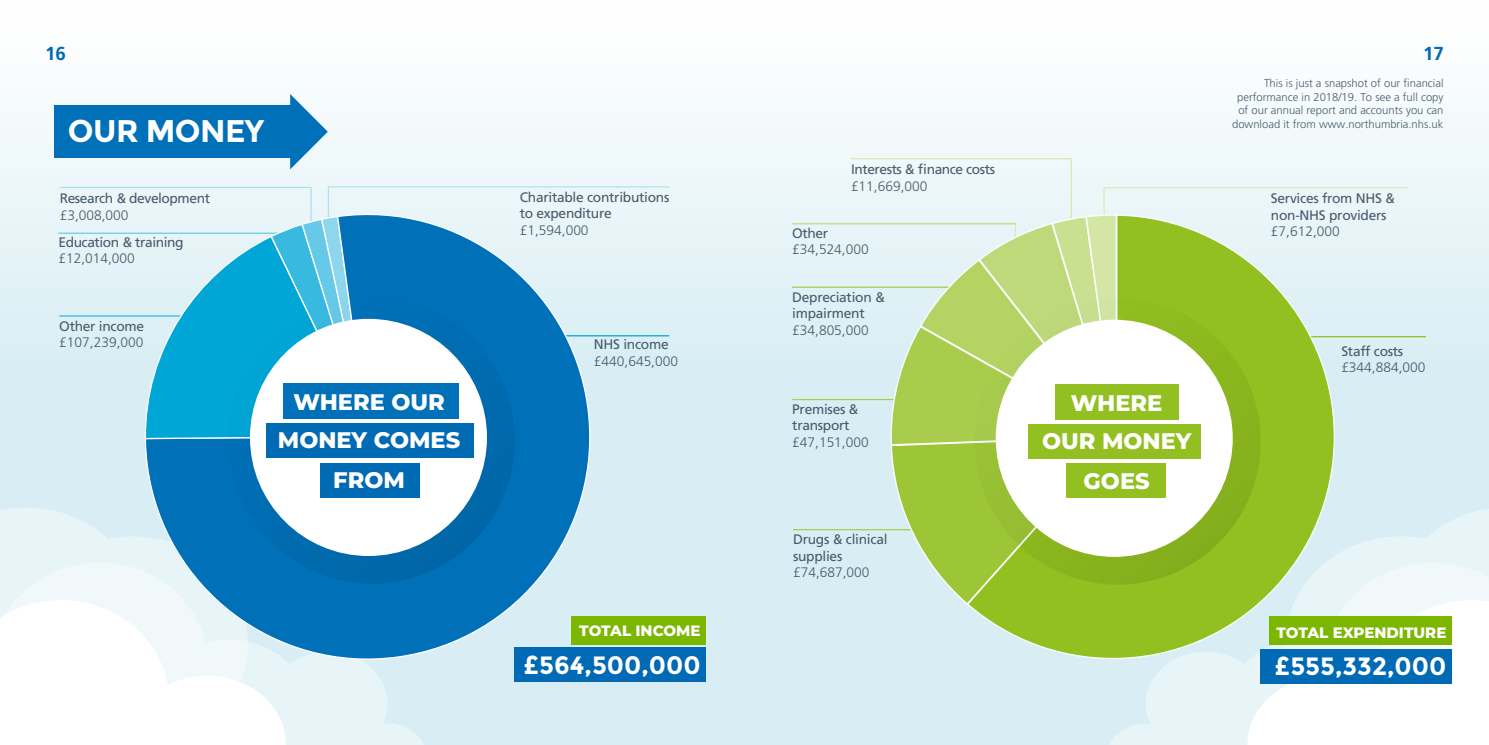
<style>
.page{position:relative;width:1489px;height:745px;background:#fff}
.page>*{position:absolute;margin:0;border:0;box-sizing:border-box;transform-origin:0 0}
.t1{font:700 31.25px "Montserrat";letter-spacing:-.02em;color:#fff}
.t2{font:700 25px "Montserrat";color:#fff}
.t3{font:800 22.5px/37.5px "Montserrat";color:#fff;text-align:center}
.t4{font:700 18.75px "Frutiger";color:#006ab4}
.t5{font:800 15px "Montserrat";color:#fff}
.t6{font:13.75px/16.5px "Frutiger LT Std";letter-spacing:-.02em;color:#475c6d}
.t7{font:300 13.75px "Frutiger CE";color:#475c6d}
.t8{font:300 11.25px/13.5px "Frutiger CE";color:#475c6d;text-align:right}
</style>
<div class="page">
<div style="left:0;top:0;width:1488px;height:744px;background:linear-gradient(to bottom,#f6fbfc,#ceeaf1)"></div>
<svg style="left:0;top:507px;width:144px;height:55px;background:#e3f2f7"></svg>
<svg style="left:0;top:562px;width:427px;height:182px;fill:#e7f4f8"></svg>
<svg style="left:422px;top:740px;width:5px;height:4px"></svg>
<svg style="left:0;top:599px;width:286px;height:145px"></svg>
<hr style="left:328px;top:186px;width:341px;height:1px;background:#ade2f2">
<hr style="left:328px;top:186px;width:1px;height:36px;background:#ade2f2">
<hr style="left:310px;top:187px;width:1px;height:38px;background:#a6e0f1">
<hr style="left:60px;top:187px;width:250px;height:1px;background:#a6e0f1">
<hr style="left:519px;top:335px;width:150px;height:1px;background:#00a6d6">
<hr style="left:59px;top:315px;width:121px;height:1px;background:#33b8de">
<hr style="left:58px;top:232px;width:229px;height:2px;background:#6bcbe7">
<svg style="left:144px;top:200px;width:460px;height:473px;background:#84bcdd"></svg>
<svg style="left:144px;top:235px;width:225px;height:204px;background:#65c5e3"></svg>
<div style="left:514px;top:647px;width:192px;height:35px;background:#006ab4"></div>
<div style="left:571px;top:615px;width:135px;height:29px;background:#7bb600"></div>
<svg style="left:211px;top:279px;width:322px;height:322px;background:#057dbd"></svg>
<div style="left:250px;top:318px;width:237px;height:237px;background:#fff;border-radius:50%"></div>
<div style="left:54px;top:105px;width:237px;height:53px;background:#0071b9"></div>
<svg style="left:290px;top:94px;width:38px;height:75px"></svg>
<div style="left:283px;top:383px;width:175px;height:36px;background:#0071b9"></div>
<div style="left:266px;top:423px;width:207px;height:35px;background:#006ab4"></div>
<div style="left:321px;top:462px;width:99px;height:35px;background:#006ab4"></div>
<svg style="left:1335px;top:507px;width:153px;height:55px;background:#e0f1f6"></svg>
<svg style="left:1106px;top:562px;width:382px;height:182px;fill:#e7f4f8"></svg>
<svg style="left:1106px;top:740px;width:4px;height:4px"></svg>
<svg style="left:1247px;top:599px;width:241px;height:145px"></svg>
<hr style="left:1103px;top:187px;width:304px;height:1px;background:#dcebb8">
<hr style="left:1103px;top:187px;width:1px;height:36px;background:#dcebb8">
<hr style="left:1070px;top:159px;width:1px;height:67px;background:#d9e9b1">
<hr style="left:851px;top:158px;width:220px;height:1px;background:#d9e9b1">
<hr style="left:1264px;top:336px;width:161px;height:1px;background:#92c020">
<hr style="left:792px;top:286px;width:172px;height:2px;background:#a8cd4d">
<hr style="left:792px;top:223px;width:224px;height:1px;background:#c0db7e">
<hr style="left:792px;top:398px;width:156px;height:2px;background:#a8cd4d">
<hr style="left:793px;top:528px;width:156px;height:2px;background:#a8cd4d">
<svg style="left:965px;top:214px;width:370px;height:445px;background:#b3d57b"></svg>
<svg style="left:889px;top:214px;width:231px;height:391px;background:#c4df9d"></svg>
<div style="left:1260px;top:648px;width:191px;height:35px;background:#006ab4"></div>
<div style="left:1269px;top:615px;width:182px;height:29px;background:#7bb600"></div>
<svg style="left:956px;top:280px;width:322px;height:322px;background:#9bc337"></svg>
<div style="left:995px;top:319px;width:237px;height:237px;background:#fff;border-radius:50%"></div>
<div style="left:1054px;top:384px;width:124px;height:36px;background:#92c020"></div>
<div style="left:1028px;top:424px;width:173px;height:35px;background:#92c020"></div>
<div style="left:1066px;top:463px;width:99px;height:35px;background:#92c020"></div>
<h3 class="t4" style="left:45px;top:42px;width:22px">16</h3>
<h3 class="t4" style="left:1422px;top:42px;width:22px">17</h3>
<h1 class="t1" style="left:68px;top:113px;width:198px">OUR MONEY</h1>
<p class="t6" style="left:60px;top:190px;width:152px">Research &amp; development</p>
<p class="t7" style="left:60px;top:207px;width:70px">£3,008,000</p>
<p class="t6" style="left:58px;top:234px;width:127px">Education &amp; training</p>
<p class="t7" style="left:58px;top:250px;width:78px">£12,014,000</p>
<p class="t6" style="left:59px;top:317px;width:86px">Other income</p>
<p class="t7" style="left:59px;top:334px;width:86px">£107,239,000</p>
<h3 class="t3" style="left:278px;top:382px;width:184px">WHERE OUR<br>MONEY COMES</h3>
<h3 class="t3" style="left:333px;top:459px;width:73px">FROM</h3>
<p class="t6" style="left:520px;top:189px;width:151px">Charitable contributions to expenditure</p>
<p class="t7" style="left:520px;top:222px;width:70px">£1,594,000</p>
<p class="t6" style="left:594px;top:336px;width:76px">NHS income</p>
<p class="t7" style="left:594px;top:353px;width:86px">£440,645,000</p>
<p class="t5" style="left:579px;top:619px;width:123px">TOTAL INCOME</p>
<h2 class="t2" style="left:523px;top:649px;width:179px">£564,500,000</h2>
<p class="t6" style="left:851px;top:161px;width:146px">Interests &amp; finance costs</p>
<p class="t7" style="left:851px;top:178px;width:78px">£11,669,000</p>
<p class="t6" style="left:792px;top:224px;width:37px">Other</p>
<p class="t7" style="left:792px;top:241px;width:78px">£34,524,000</p>
<p class="t6" style="left:792px;top:288px;width:94px">Depreciation &amp; impairment</p>
<p class="t7" style="left:792px;top:321px;width:78px">£34,805,000</p>
<p class="t6" style="left:792px;top:400px;width:68px">Premises &amp; transport</p>
<p class="t7" style="left:792px;top:434px;width:78px">£47,151,000</p>
<p class="t6" style="left:793px;top:530px;width:96px">Drugs &amp; clinical supplies</p>
<p class="t7" style="left:793px;top:564px;width:78px">£74,687,000</p>
<p class="t8" style="left:1231px;top:76px;width:213px">This is just a snapshot of our financial performance in 2018/19. To see a full copy of our annual report and accounts you can download it from www.northumbria.nhs.uk</p>
<p class="t6" style="left:1270px;top:190px;width:126px">Services from NHS &amp; non-NHS providers</p>
<p class="t7" style="left:1270px;top:223px;width:70px">£7,612,000</p>
<h3 class="t3" style="left:1042px;top:382px;width:151px">WHERE<br>OUR MONEY</h3>
<h3 class="t3" style="left:1083px;top:460px;width:68px">GOES</h3>
<p class="t6" style="left:1341px;top:342px;width:63px">Staff costs</p>
<p class="t7" style="left:1341px;top:359px;width:86px">£344,884,000</p>
<p class="t5" style="left:1276px;top:621px;width:171px">TOTAL EXPENDITURE</p>
<h2 class="t2" style="left:1274px;top:651px;width:173px">£555,332,000</h2>
</div>
